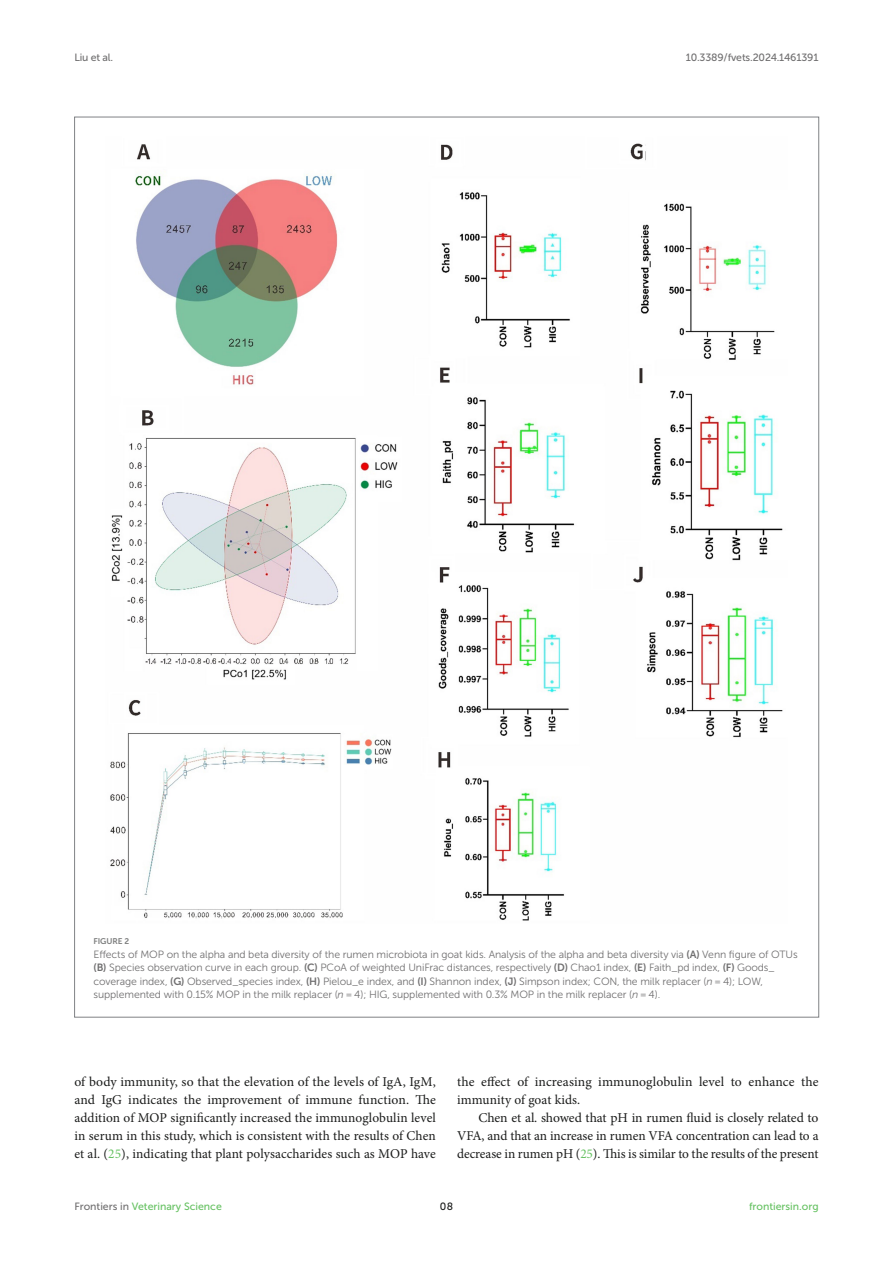
<style>
.page{position:relative;width:893px;height:1263px;background:#fff}
.page>*{position:absolute;margin:0;border:0;box-sizing:border-box;transform-origin:0 0}
.TEXT{font:13.5px/18px "Minion Pro";letter-spacing:.005em;color:#1b1c1b;text-align:justify}
.FIG_LEG{font:10.5px/13.5px "Museo Sans 300";letter-spacing:-.01em;color:#706f70}
.t1{font:10.5px "Museo Sans 500";color:#65c161}
.t2{font:10.5px "Museo Sans 500";letter-spacing:-.015em;color:#706f70}
.t3{font:10.5px "Museo Sans 500";color:#1b1c1b}
.FIG_HD{font:8.25px "Museo Sans 700";letter-spacing:-.01em;color:#7e7f7f}
.s1{font-family:"Museo Sans 700"}
.s2{font-style:italic}
.s3{color:#65c161}
.s4{color:#706f70}
</style>
<div class="page">
<img style="left:110px;top:143px;width:673px;height:778px">
<p class="t2" style="left:74px;top:51px;width:40px">Liu et al.</p>
<p class="t2" style="left:686px;top:51px;width:134px">10.3389/fvets.2024.1461391</p>
<p class="FIG_HD" style="left:94px;top:937px;width:37px">FIGURE 2</p>
<p class="FIG_LEG" style="left:94px;top:947px;width:706px">Effects of MOP on the alpha and beta diversity of the rumen microbiota in goat kids. Analysis of the alpha and beta diversity via <span class="s1">(A)</span> Venn figure of OTUs <span class="s1">(B)</span> Species observation curve in each group. <span class="s1">(C)</span> PCoA of weighted UniFrac distances, respectively <span class="s1">(D)</span> Chao1 index, <span class="s1">(E)</span> Faith_pd index, <span class="s1">(F)</span> Goods_ coverage index, <span class="s1">(G)</span> Observed_species index, <span class="s1">(H)</span> Pielou_e index, and <span class="s1">(I)</span> Shannon index, <span class="s1">(J)</span> Simpson index; CON, the milk replacer (<span class="s2">n</span> = 4); LOW, supplemented with 0.15% MOP in the milk replacer (<span class="s2">n</span> = 4); HIG, supplemented with 0.3% MOP in the milk replacer (<span class="s2">n</span> = 4).</p>
<p class="TEXT" style="left:74px;top:1073px;width:363px">of body immunity, so that the elevation of the levels of IgA, IgM, and IgG indicates the improvement of immune function. The addition of MOP significantly increased the immunoglobulin level in serum in this study, which is consistent with the results of Chen et al. (<span class="s3">25</span>), indicating that plant polysaccharides such as MOP have</p>
<p class="TEXT" style="left:457px;top:1073px;width:363px">the effect of increasing immunoglobulin level to enhance the immunity of goat kids.</p>
<p class="TEXT" style="left:457px;top:1109px;width:363px;text-indent:21px">Chen et al. showed that pH in rumen fluid is closely related to VFA, and that an increase in rumen VFA concentration can lead to a decrease in rumen pH (<span class="s3">25</span>). This is similar to the results of the present</p>
<p class="t1" style="left:74px;top:1200px;width:149px"><span class="s4">Frontiers in</span> Veterinary Science</p>
<p class="t3" style="left:440px;top:1200px;width:15px">08</p>
<p class="t1" style="left:749px;top:1200px;width:71px">frontiersin.org</p>
</div>
